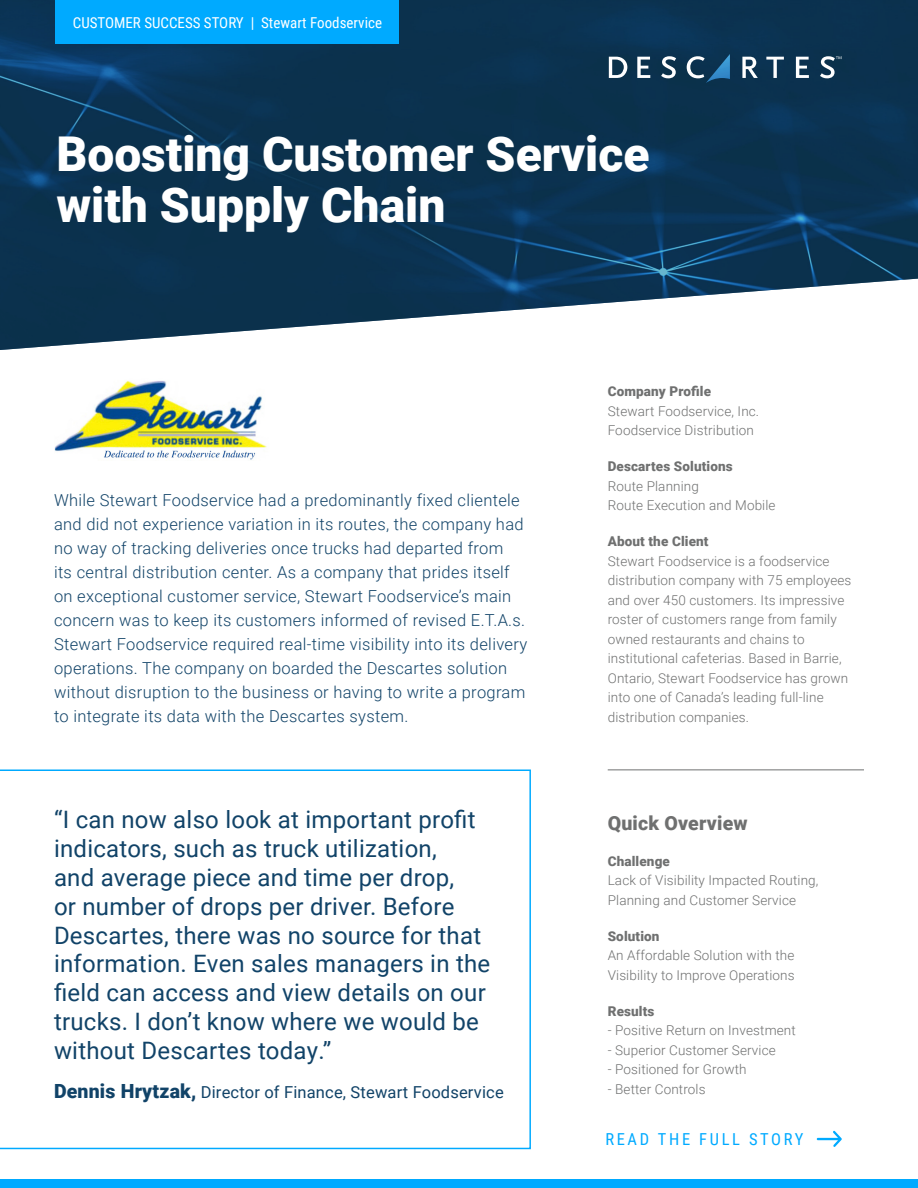
<style>
.page{position:relative;width:918px;height:1188px;background:#fff}
.page>*{position:absolute;margin:0;border:0;box-sizing:border-box;transform-origin:0 0}
.t1{font:900 48px "Roboto";color:#fff}
.t2{font:24px/28.8px "Roboto";letter-spacing:.01em;color:#114368}
.t3{font:900 19.5px "Roboto";letter-spacing:.01em;color:#6f7070}
.Intro{font:300 16.5px/24px "Roboto";letter-spacing:.02em;color:#114368}
.t4{font:16.5px "Roboto";letter-spacing:.01em;color:#114368}
.t5{font:16.5px "Roboto Condensed";letter-spacing:.16em;color:#0af}
.t6{font:15px "Roboto Condensed";color:#fff}
.t7{font:300 13.5px/19.5px "Roboto";letter-spacing:.01em;color:#6f7070}
.t8{font:900 13.5px "Roboto";letter-spacing:.01em;color:#6f7070}
.s1{font-weight:900;font-size:19.5px}
</style>
<div class="page">
<img style="left:0;top:0;width:918px;height:350px">
<svg style="left:0;top:770px;width:531px;height:379px"></svg>
<svg style="left:609px;top:57px;width:18px;height:21px"></svg>
<svg style="left:637px;top:57px;width:13px;height:21px"></svg>
<svg style="left:661px;top:56px;width:15px;height:22px"></svg>
<svg style="left:687px;top:54px;width:43px;height:29px"></svg>
<svg style="left:742px;top:57px;width:16px;height:21px"></svg>
<svg style="left:766px;top:57px;width:18px;height:21px"></svg>
<svg style="left:796px;top:57px;width:13px;height:21px"></svg>
<svg style="left:820px;top:56px;width:22px;height:22px"></svg>
<hr style="left:608px;top:770px;width:256px;height:1px;background:#6f7070">
<svg style="left:817px;top:1131px;width:25px;height:16px"></svg>
<div style="left:55px;top:0;width:344px;height:43px;background:#0af"></div>
<div style="left:0;top:1179px;width:918px;height:9px;background:#0af"></div>
<img style="left:54px;top:380px;width:213px;height:80px">
<p class="t6" style="left:73px;top:12px;width:311px">CUSTOMER SUCCESS STORY | Stewart Foodservice</p>
<p class="t1" style="left:56px;top:120px;width:595px">Boosting Customer Service</p>
<p class="t1" style="left:56px;top:171px;width:391px">with Supply Chain</p>
<p class="Intro" style="left:54px;top:487px;width:475px">While Stewart Foodservice had a predominantly fixed clientele and did not experience variation in its routes, the company had no way of tracking deliveries once trucks had departed from<br>its central distribution center. As a company that prides itself on exceptional customer service, Stewart Foodservice’s main concern was to keep its customers informed of revised E.T.A.s.<br>Stewart Foodservice required real-time visibility into its delivery operations. The company on boarded the Descartes solution without disruption to the business or having to write a program to integrate its data with the Descartes system.</p>
<p class="t2" style="left:54px;top:805px;width:438px">“I can now also look at important profit indicators, such as truck utilization,<br>and average piece and time per drop,<br>or number of drops per driver. Before Descartes, there was no source for that information. Even sales managers in the field can access and view details on our trucks. I don’t know where we would be without Descartes today.”</p>
<p class="t4" style="left:54px;top:1080px;width:451px"><span class="s1">Dennis Hrytzak,</span> Director of Finance, Stewart Foodservice</p>
<p class="t8" style="left:608px;top:382px;width:105px">Company Profile</p>
<p class="t7" style="left:608px;top:401px;width:153px">Stewart Foodservice, Inc.</p>
<p class="t7" style="left:608px;top:420px;width:148px">Foodservice Distribution</p>
<p class="t8" style="left:608px;top:457px;width:127px">Descartes Solutions</p>
<p class="t7" style="left:608px;top:476px;width:93px">Route Planning</p>
<p class="t7" style="left:608px;top:495px;width:169px">Route Execution and Mobile</p>
<p class="t8" style="left:608px;top:532px;width:102px">About the Client</p>
<p class="t7" style="left:608px;top:551px;width:245px">Stewart Foodservice is a foodservice distribution company with 75 employees and over 450 customers. Its impressive roster of customers range from family owned restaurants and chains to institutional cafeterias. Based in Barrie, Ontario, Stewart Foodservice has grown into one of Canada’s leading full-line distribution companies.</p>
<p class="t3" style="left:608px;top:809px;width:141px">Quick Overview</p>
<p class="t8" style="left:608px;top:851px;width:64px">Challenge</p>
<p class="t7" style="left:608px;top:870px;width:212px">Lack of Visibility Impacted Routing,<br>Planning and Customer Service</p>
<p class="t8" style="left:608px;top:926px;width:53px">Solution</p>
<p class="t7" style="left:608px;top:945px;width:188px">An Affordable Solution with the<br>Visibility to Improve Operations</p>
<p class="t8" style="left:608px;top:1001px;width:48px">Results</p>
<p class="t7" style="left:608px;top:1020px;width:190px">- Positive Return on Investment</p>
<p class="t7" style="left:608px;top:1040px;width:170px">- Superior Customer Service</p>
<p class="t7" style="left:608px;top:1059px;width:140px">- Positioned for Growth</p>
<p class="t7" style="left:608px;top:1079px;width:99px">- Better Controls</p>
<p class="t5" style="left:605px;top:1128px;width:200px">READ THE FULL STORY</p>
</div>
